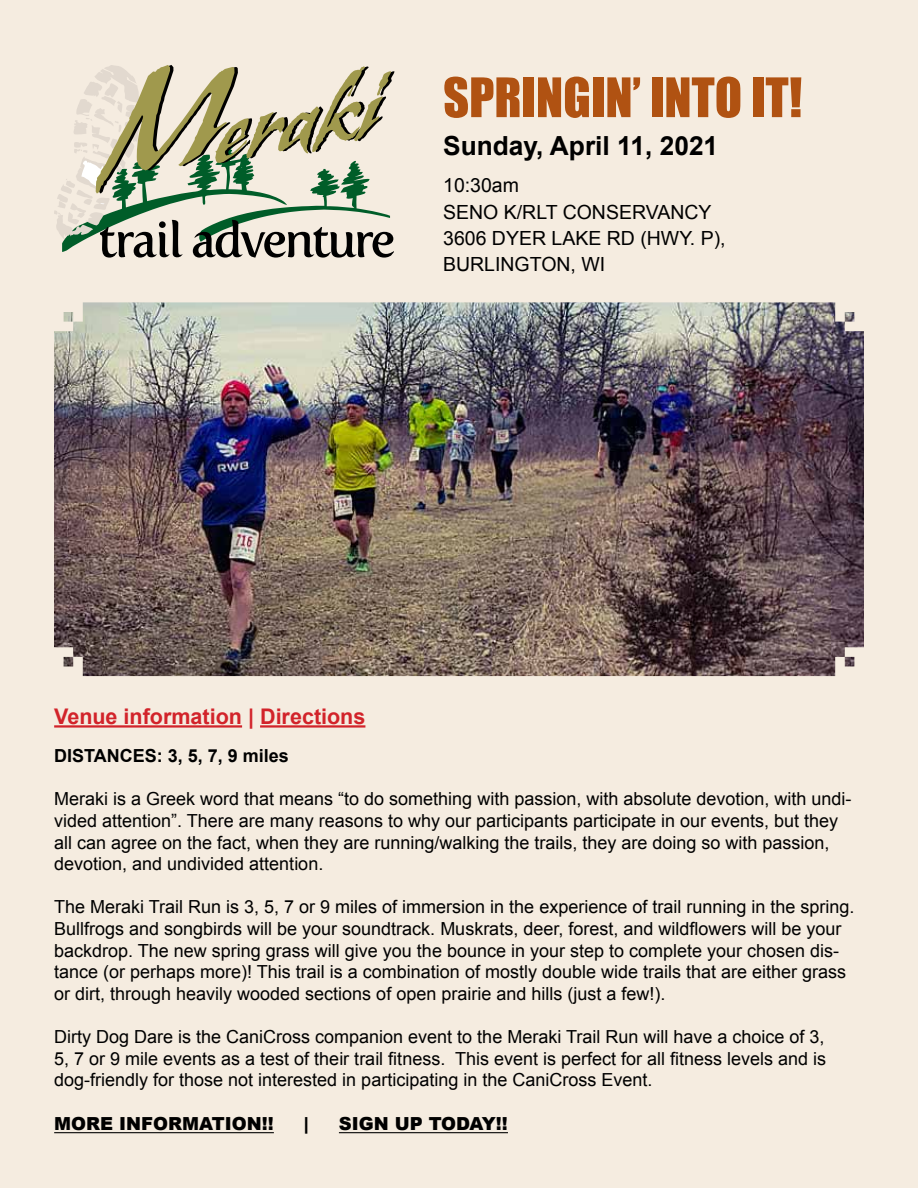
<style>
.page{position:relative;width:918px;height:1188px;background:#f5ece0}
.page>*{position:absolute;margin:0;border:0;box-sizing:border-box;transform-origin:0 0}
.t1{font:50.25px "Impact";color:#b05212}
.t2{font:700 26.4px "Arial";color:#000}
.t3{font:700 21.6px "Arial";color:#d2232a}
.t4{font:19.5px/26.4px "Arial";color:#000}
.t5{font:18px/21.6px "Arial";color:#000}
.t6{font:900 18px "Arial";color:#000}
.t7{font:700 18px "Arial";color:#000}
</style>
<div class="page">
<svg style="left:54px;top:65px;width:340px;height:193px"></svg>
<hr style="left:54px;top:1132px;width:220px;height:1px;background:#000">
<hr style="left:339px;top:1132px;width:169px;height:1px;background:#000">
<hr style="left:54px;top:725px;width:188px;height:3px;background:#d2232a">
<hr style="left:260px;top:725px;width:105px;height:3px;background:#d2232a">
<img style="left:54px;top:302px;width:810px;height:374px">
<h1 class="t1" style="left:443px;top:58px;width:361px">SPRINGIN’ INTO IT!</h1>
<h2 class="t2" style="left:443px;top:129px;width:277px">Sunday, April 11, 2021</h2>
<p class="t4" style="left:443px;top:172px;width:284px">10:30am<br>SENO K/RLT CONSERVANCY<br>3606 DYER LAKE RD (HWY. P),<br>BURLINGTON, WI</p>
<p class="t3" style="left:54px;top:702px;width:313px">Venue information | Directions</p>
<p class="t7" style="left:54px;top:744px;width:236px">DISTANCES: 3, 5, 7, 9 miles</p>
<p class="t5" style="left:54px;top:789px;width:799px">Meraki is a Greek word that means “to do something with passion, with absolute devotion, with undi&shy;vided attention”. There are many reasons to why our participants participate in our events, but they all can agree on the fact, when they are running/walking the trails, they are doing so with passion, devotion, and undivided attention.</p>
<p class="t5" style="left:54px;top:897px;width:802px">The Meraki Trail Run is 3, 5, 7 or 9 miles of immersion in the experience of trail running in the spring.<br>Bullfrogs and songbirds will be your soundtrack. Muskrats, deer, forest, and wildflowers will be your backdrop. The new spring grass will give you the bounce in your step to complete your chosen dis&shy;tance (or perhaps more)! This trail is a combination of mostly double wide trails that are either grass or dirt, through heavily wooded sections of open prairie and hills (just a few!).</p>
<p class="t5" style="left:54px;top:1026px;width:773px;text-align:justify">Dirty Dog Dare is the CaniCross companion event to the Meraki Trail Run will have a choice of 3, 5, 7 or 9 mile events as a test of their trail fitness. This event is perfect for all fitness levels and is dog-friendly for those not interested in participating in the CaniCross Event.</p>
<p class="t6" style="left:54px;top:1111px;width:221px">MORE INFORMATION!!</p>
<p class="t6" style="left:304px;top:1111px;width:7px">|</p>
<p class="t6" style="left:339px;top:1111px;width:171px">SIGN UP TODAY!!</p>
</div>
